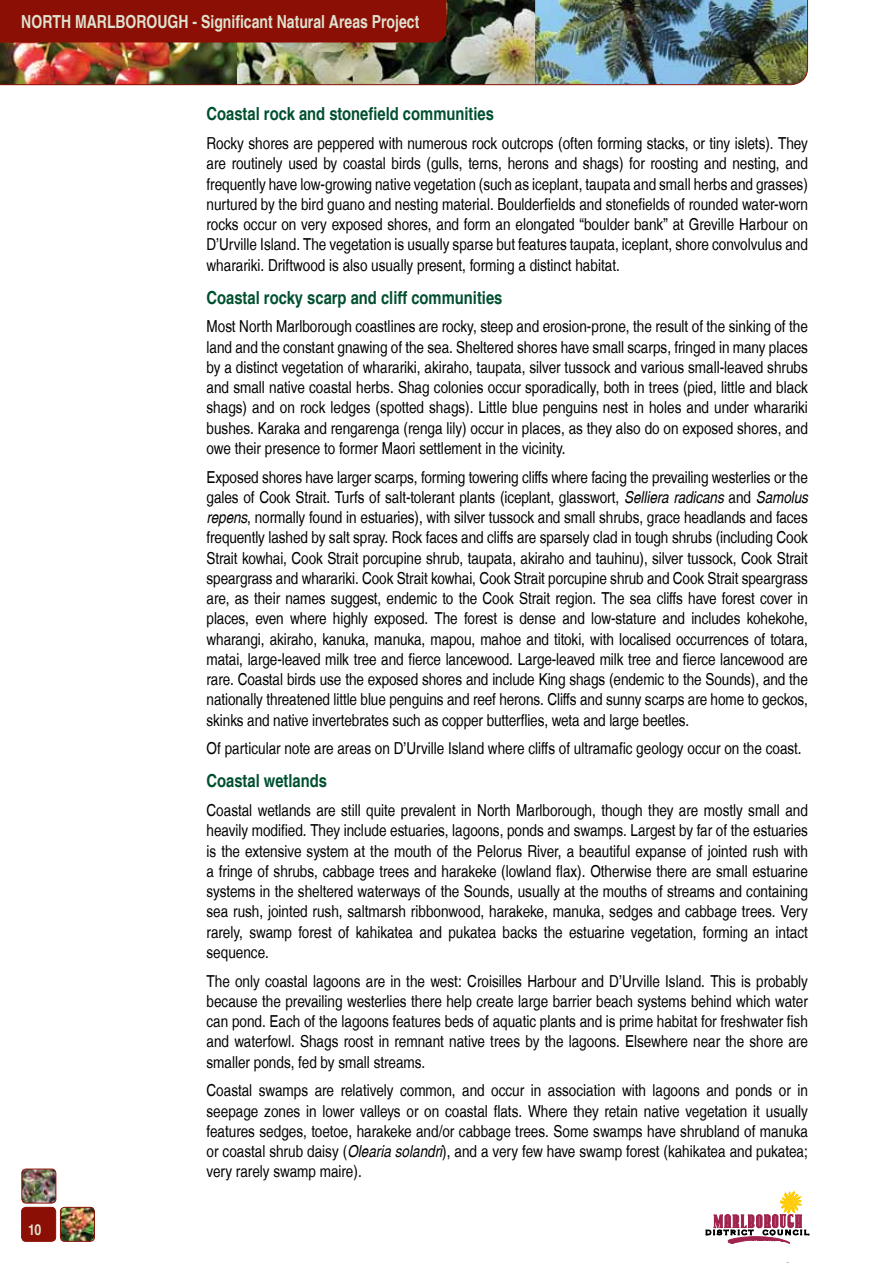
<style>
.page{position:relative;width:893px;height:1263px;background:#fff}
.page>*{position:absolute;margin:0;border:0;box-sizing:border-box;transform-origin:0 0}
.t1{font:18px "Nimbus San L Bol Con";color:#00502f}
.t2{font:18px "Nimbus San L Bol Con";color:#dfe1cf;scale:.95 1}
.t3{font:16.5px/20.2px "Nimbus San L Reg Con";color:#000;text-align:justify}
.t4{font:15px "Nimbus San L Bol Con";color:#dfe1cf}
.s1{font-family:"Nimbus San L Reg Con Ita"}
</style>
<div class="page">
<img style="left:0;top:0;width:808px;height:85px">
<div style="left:22px;top:1207px;width:34px;height:34px;background:#8b0f04;border-radius:4px"></div>
<div style="left:21px;top:1207px;width:35px;height:35px;border:1px solid #8b0f04;border-radius:4px"></div>
<svg style="left:706px;top:1191px;width:103px;height:52px"></svg>
<div style="left:0;top:0;width:446px;height:43px;background:#8b0f04"></div>
<img style="left:60px;top:1207px;width:34px;height:33px">
<div style="left:60px;top:1207px;width:35px;height:35px;border:1px solid #8b0f04;border-radius:4px"></div>
<img style="left:22px;top:1169px;width:34px;height:34px">
<div style="left:21px;top:1169px;width:35px;height:34px;border:1px solid #8b0f04;border-radius:4px"></div>
<p class="t2" style="left:21px;top:10px;width:421px">North Marlborough - Significant Natural Areas Project</p>
<p class="t4" style="left:28px;top:1221px;width:15px">10</p>
<p class="t1" style="left:207px;top:103px;width:289px">Coastal rock and stonefield communities</p>
<p class="t3" style="left:207px;top:133px;width:603px">Rocky shores are peppered with numerous rock outcrops (often forming stacks, or tiny islets). They are routinely used by coastal birds (gulls, terns, herons and shags) for roosting and nesting, and frequently have low-growing native vegetation (such as iceplant, taupata and small herbs and grasses) nurtured by the bird guano and nesting material. Boulderfields and stonefields of rounded water-worn rocks occur on very exposed shores, and form an elongated “boulder bank” at Greville Harbour on D’Urville Island. The vegetation is usually sparse but features taupata, iceplant, shore convolvulus and wharariki. Driftwood is also usually present, forming a distinct habitat.</p>
<p class="t1" style="left:207px;top:286px;width:297px">Coastal rocky scarp and cliff communities</p>
<p class="t3" style="left:207px;top:317px;width:603px">Most North Marlborough coastlines are rocky, steep and erosion-prone, the result of the sinking of the land and the constant gnawing of the sea. Sheltered shores have small scarps, fringed in many places by a distinct vegetation of wharariki, akiraho, taupata, silver tussock and various small-leaved shrubs and small native coastal herbs. Shag colonies occur sporadically, both in trees (pied, little and black shags) and on rock ledges (spotted shags). Little blue penguins nest in holes and under wharariki bushes. Karaka and rengarenga (renga lily) occur in places, as they also do on exposed shores, and owe their presence to former Maori settlement in the vicinity.</p>
<p class="t3" style="left:207px;top:467px;width:603px">Exposed shores have larger scarps, forming towering cliffs where facing the prevailing westerlies or the gales of Cook Strait. Turfs of salt-tolerant plants (iceplant, glasswort, <span class="s1">Selliera radicans</span> and <span class="s1">Samolus repens</span>, normally found in estuaries), with silver tussock and small shrubs, grace headlands and faces frequently lashed by salt spray. Rock faces and cliffs are sparsely clad in tough shrubs (including Cook Strait kowhai, Cook Strait porcupine shrub, taupata, akiraho and tauhinu), silver tussock, Cook Strait speargrass and wharariki. Cook Strait kowhai, Cook Strait porcupine shrub and Cook Strait speargrass are, as their names suggest, endemic to the Cook Strait region. The sea cliffs have forest cover in places, even where highly exposed. The forest is dense and low-stature and includes kohekohe, wharangi, akiraho, kanuka, manuka, mapou, mahoe and titoki, with localised occurrences of totara, matai, large-leaved milk tree and fierce lancewood. Large-leaved milk tree and fierce lancewood are rare. Coastal birds use the exposed shores and include King shags (endemic to the Sounds), and the nationally threatened little blue penguins and reef herons. Cliffs and sunny scarps are home to geckos, skinks and native invertebrates such as copper butterflies, weta and large beetles.</p>
<p class="t3" style="left:207px;top:739px;width:597px">Of particular note are areas on D’Urville Island where cliffs of ultramafic geology occur on the coast.</p>
<p class="t1" style="left:207px;top:770px;width:122px">Coastal wetlands</p>
<p class="t3" style="left:207px;top:800px;width:603px">Coastal wetlands are still quite prevalent in North Marlborough, though they are mostly small and heavily modified. They include estuaries, lagoons, ponds and swamps. Largest by far of the estuaries is the extensive system at the mouth of the Pelorus River, a beautiful expanse of jointed rush with a fringe of shrubs, cabbage trees and harakeke (lowland flax). Otherwise there are small estuarine systems in the sheltered waterways of the Sounds, usually at the mouths of streams and containing sea rush, jointed rush, saltmarsh ribbonwood, harakeke, manuka, sedges and cabbage trees. Very rarely, swamp forest of kahikatea and pukatea backs the estuarine vegetation, forming an intact sequence.</p>
<p class="t3" style="left:207px;top:971px;width:603px">The only coastal lagoons are in the west: Croisilles Harbour and D’Urville Island. This is probably because the prevailing westerlies there help create large barrier beach systems behind which water can pond. Each of the lagoons features beds of aquatic plants and is prime habitat for freshwater fish and waterfowl. Shags roost in remnant native trees by the lagoons. Elsewhere near the shore are smaller ponds, fed by small streams.</p>
<p class="t3" style="left:207px;top:1081px;width:603px">Coastal swamps are relatively common, and occur in association with lagoons and ponds or in seepage zones in lower valleys or on coastal flats. Where they retain native vegetation it usually features sedges, toetoe, harakeke and/or cabbage trees. Some swamps have shrubland of manuka or coastal shrub daisy (<span class="s1">Olearia solandri</span>), and a very few have swamp forest (kahikatea and pukatea; very rarely swamp maire).</p>
</div>
